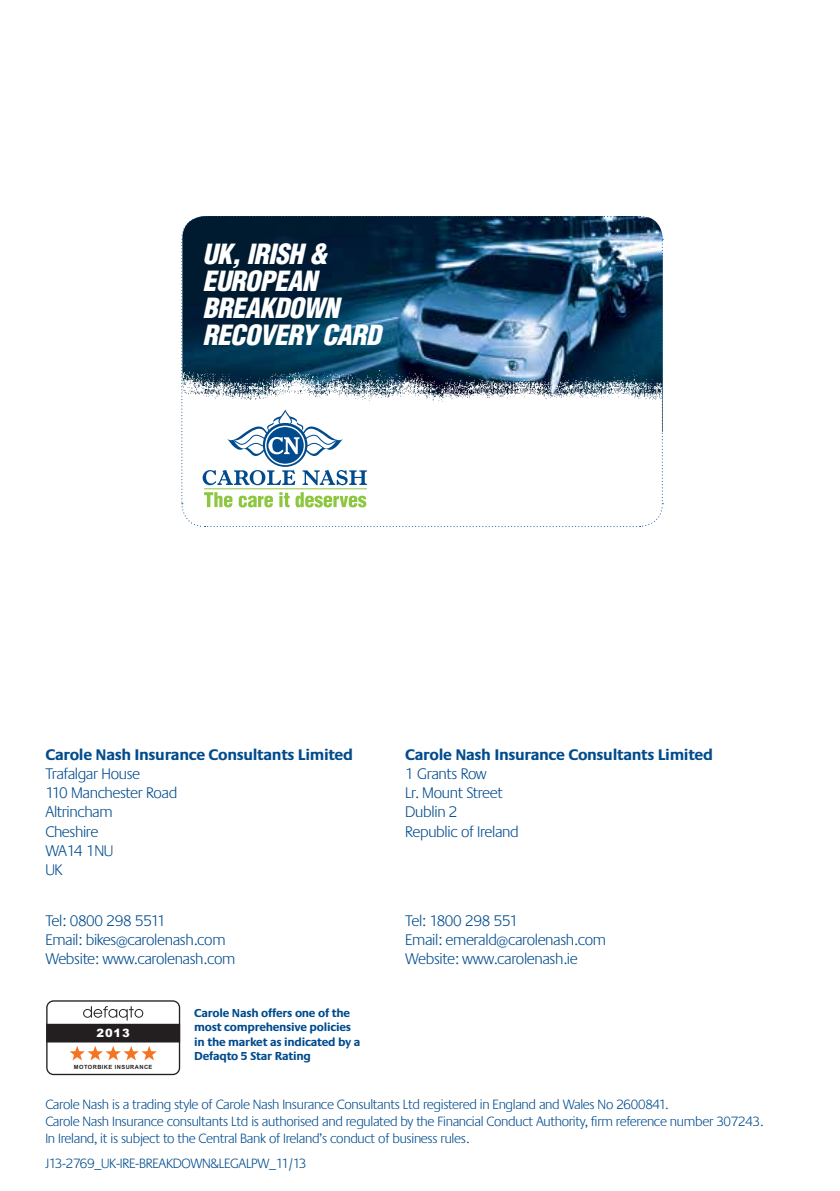
<style>
.page{position:relative;width:840px;height:1191px;background:#fff}
.page>*{position:absolute;margin:0;border:0;box-sizing:border-box;transform-origin:0 0}
.t1{font:italic 900 condensed 27.2px/27.2px "Helvetica";letter-spacing:-.02em;color:#fff}
.t2{font:300 16px/19.2px "Praxis EF";letter-spacing:-.02em;color:#004b8d}
.t3{font:700 16px "Praxis EF";letter-spacing:-.02em;color:#004b8d}
.t4{font:300 14px/16.8px "Praxis EF";letter-spacing:-.02em;color:#004b8d}
.t5{font:700 12px/14.4px "Praxis EF";letter-spacing:-.02em;color:#004b8d}
.t6{font:900 11.4px "Arial";color:#fff}
.t7{font:700 5.8px "Arial";letter-spacing:.075em;color:#231f20}
</style>
<div class="page">
<svg style="left:46px;top:1000px;width:134px;height:75px"></svg>
<img style="left:181px;top:216px;width:482px;height:311px">
<h1 class="t1" style="left:202px;top:240px;width:180px">UK, IRISH &amp;<br>EUROPEAN<br>BREAKDOWN<br>RECOVERY CARD</h1>
<p class="t3" style="left:45px;top:745px;width:309px">Carole Nash Insurance Consultants Limited</p>
<p class="t2" style="left:45px;top:764px;width:133px">Trafalgar House<br>110 Manchester Road<br>Altrincham<br>Cheshire<br>WA14 1NU<br>UK</p>
<p class="t2" style="left:45px;top:911px;width:191px">Tel: 0800 298 5511<br>Email: bikes@carolenash.com<br>Website: www.carolenash.com</p>
<p class="t3" style="left:405px;top:745px;width:309px">Carole Nash Insurance Consultants Limited</p>
<p class="t2" style="left:405px;top:764px;width:115px">1 Grants Row<br>Lr. Mount Street<br>Dublin 2<br>Republic of Ireland</p>
<p class="t2" style="left:405px;top:911px;width:202px">Tel: 1800 298 551<br>Email: emerald@carolenash.com<br>Website: www.carolenash.ie</p>
<p class="t5" style="left:194px;top:1006px;width:167px">Carole Nash offers one of the most comprehensive policies in the market as indicated by a<br>Defaqto 5 Star Rating</p>
<p class="t4" style="left:45px;top:1096px;width:719px">Carole Nash is a trading style of Carole Nash Insurance Consultants Ltd registered in England and Wales No 2600841.<br>Carole Nash Insurance consultants Ltd is authorised and regulated by the Financial Conduct Authority, firm reference number 307243.<br>In Ireland, it is subject to the Central Bank of Ireland’s conduct of business rules.</p>
<p class="t4" style="left:45px;top:1155px;width:262px">J13-2769_UK-IRE-BREAKDOWN&amp;LEGALPW_11/13</p>
<p class="t6" style="left:96px;top:1025px;width:35px">2013</p>
<p class="t7" style="left:74px;top:1063px;width:80px">MOTORBIKE INSURANCE</p>
</div>
